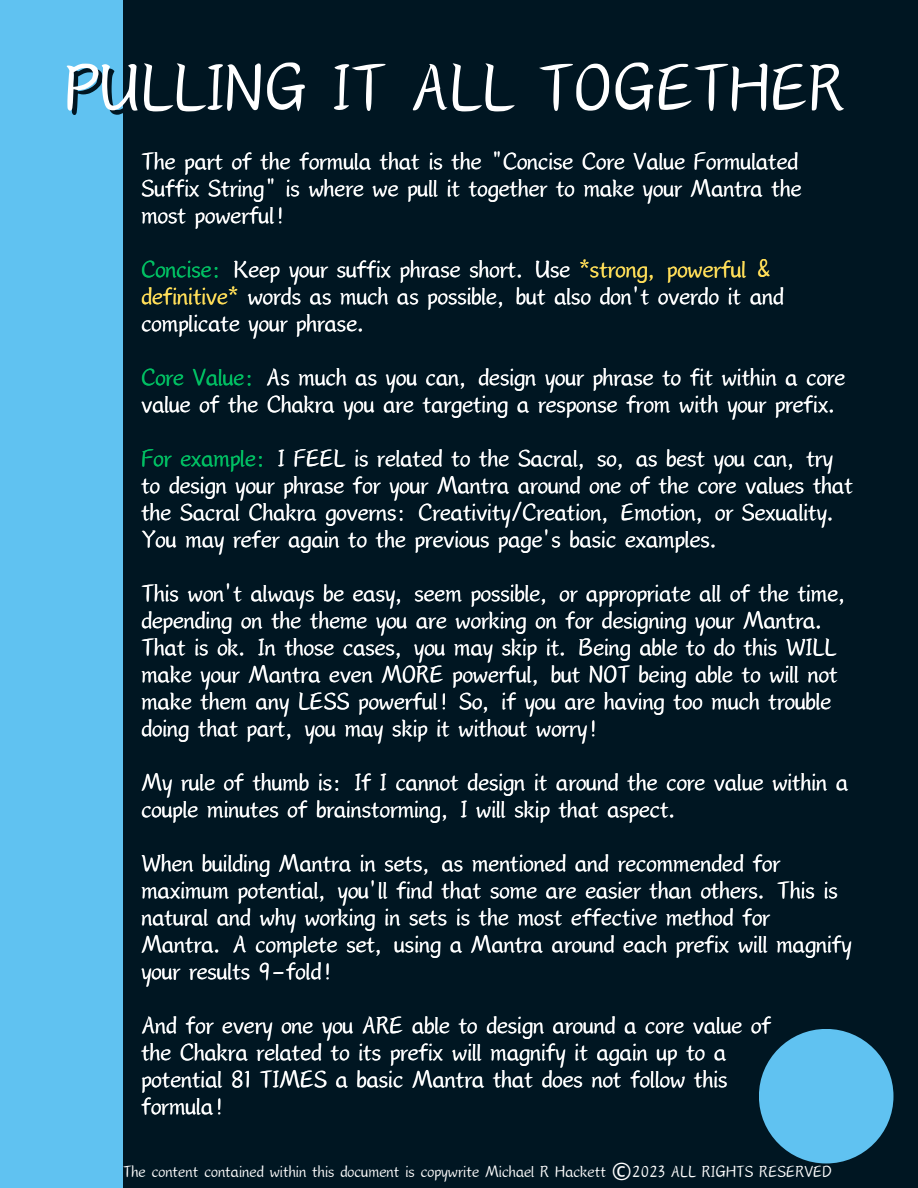
<style>
.page{position:relative;width:918px;height:1188px;background:#001622}
.page>*{position:absolute;margin:0;border:0;box-sizing:border-box;transform-origin:0 0}
.t1{font:99px "Canva Qinfu Calligraphy";color:#fff}
.t2{font:36px/27px "Canva Qinfu Calligraphy";color:#fff}
.t3{font:24px "Canva Qinfu Calligraphy";color:#fff}
.s1{color:#00bf63}
.s2{color:#ffde59}
.s3{font-family:"Noto Sans"}
</style>
<div class="page">
<div style="left:0;top:0;width:123px;height:1188px;background:#60c2f1"></div>
<div style="left:759px;top:1029px;width:134px;height:134px;background:#60c2f1;border-radius:50%"></div>
<h1 class="t1" style="left:65px;top:44px;width:782px">PULLING IT ALL TOGETHER</h1>
<p class="t2" style="left:141px;top:149px;width:662px;text-align:justify">The part of the formula that is the "Concise Core Value Formulated Suffix String" is where we pull it together to make your Mantra the most powerful!</p>
<p class="t2" style="left:141px;top:257px;width:644px"><span class="s1">Concise:</span> Keep your suffix phrase short. Use <span class="s2">*strong, powerful &amp; definitive*</span> words as much as possible, but also don't overdo it and complicate your phrase.</p>
<p class="t2" style="left:141px;top:365px;width:705px"><span class="s1">Core Value:</span> As much as you can, design your phrase to fit within a core value of the Chakra you are targeting a response from with your prefix.</p>
<p class="t2" style="left:141px;top:446px;width:713px"><span class="s1">For example:</span> I FEEL is related to the Sacral, so, as best you can, try to design your phrase for your Mantra around one of the core values that the Sacral Chakra governs: Creativity/Creation, Emotion, or Sexuality.<br>You may refer again to the previous page's basic examples.</p>
<p class="t2" style="left:141px;top:581px;width:709px">This won't always be easy, seem possible, or appropriate all of the time, depending on the theme you are working on for designing your Mantra.<br>That is ok. In those cases, you may skip it. Being able to do this WILL make your Mantra even MORE powerful, but NOT being able to will not make them any LESS powerful! So, if you are having too much trouble doing that part, you may skip it without worry!</p>
<p class="t2" style="left:141px;top:770px;width:708px">My rule of thumb is: If I cannot design it around the core value within a couple minutes of brainstorming, I will skip that aspect.</p>
<p class="t2" style="left:141px;top:851px;width:712px">When building Mantra in sets, as mentioned and recommended for maximum potential, you'll find that some are easier than others. This is natural and why working in sets is the most effective method for Mantra. A complete set, using a Mantra around each prefix will magnify your results 9-fold!</p>
<p class="t2" style="left:141px;top:1013px;width:631px">And for every one you ARE able to design around a core value of the Chakra related to its prefix will magnify it again up to a potential 81 TIMES a basic Mantra that does not follow this formula!</p>
<p class="t2" style="left:789px;top:662px;width:11px">ll</p>
<p class="t2" style="left:378px;top:878px;width:11px">ll</p>
<p class="t2" style="left:472px;top:1040px;width:11px">ll</p>
<p class="t3" style="left:123px;top:1161px;width:710px">The content contained within this document is copywrite Michael R Hackett <span class="s3">©</span>2023 ALL RIGHTS RESERVED</p>
</div>
